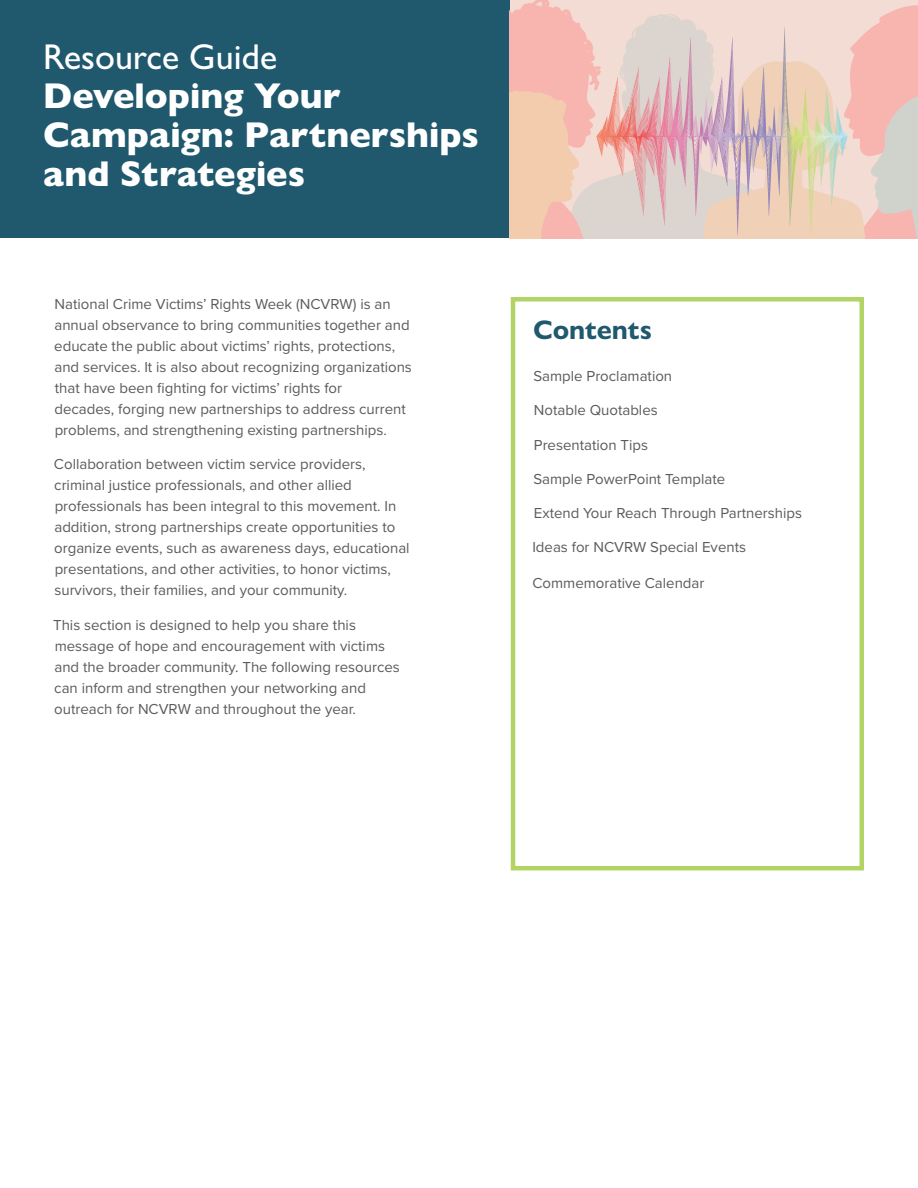
<style>
.page{position:relative;width:918px;height:1188px;background:#fff}
.page>*{position:absolute;margin:0;border:0;box-sizing:border-box;transform-origin:0 0}
.t1{font:800 36px/39px "Gill Sans Nova";color:#fff}
.t2{font:500 36px "Gill Sans Nova";color:#fff}
.t3{font:700 27px "Gill Sans Nova";letter-spacing:-.005em;color:#20596e}
.t4{font:15px/21px "Proxima Nova";color:#5a5b5a}
</style>
<div class="page">
<div style="left:0;top:0;width:510px;height:238px;background:#20596e"></div>
<svg style="left:510px;top:0;width:408px;height:238px;background:#eacac0"></svg>
<div style="left:511px;top:297px;width:353px;height:573px;border:4px solid #b1d465"></div>
<h1 class="t2" style="left:43px;top:35px;width:236px">Resource Guide</h1>
<h1 class="t1" style="left:43px;top:77px;width:437px">Developing Your<br>Campaign: Partnerships and Strategies</h1>
<p class="t4" style="left:54px;top:293px;width:359px">National Crime Victims’ Rights Week (NCVRW) is an annual observance to bring communities together and educate the public about victims’ rights, protections, and services. It is also about recognizing organizations that have been fghting for victims’ rights for<br>decades, forging new partnerships to address current problems, and strengthening existing partnerships.</p>
<p class="t4" style="left:54px;top:453px;width:357px">Collaboration between victim service providers, criminal justice professionals, and other allied professionals has been integral to this movement. In addition, strong partnerships create opportunities to organize events, such as awareness days, educational presentations, and other activities, to honor victims, survivors, their families, and your community.</p>
<p class="t4" style="left:53px;top:614px;width:348px">This section is designed to help you share this message of hope and encouragement with victims and the broader community. The following resources can inform and strengthen your networking and outreach for NCVRW and throughout the year.</p>
<p class="t3" style="left:533px;top:313px;width:120px">Contents</p>
<p class="t4" style="left:533px;top:364px;width:140px">Sample Proclamation</p>
<p class="t4" style="left:534px;top:399px;width:125px">Notable Quotables</p>
<p class="t4" style="left:534px;top:433px;width:116px">Presentation Tips</p>
<p class="t4" style="left:533px;top:468px;width:193px">Sample PowerPoint Template</p>
<p class="t4" style="left:534px;top:502px;width:270px">Extend Your Reach Through Partnerships</p>
<p class="t4" style="left:532px;top:536px;width:215px">Ideas for NCVRW Special Events</p>
<p class="t4" style="left:532px;top:571px;width:174px">Commemorative Calendar</p>
</div>
